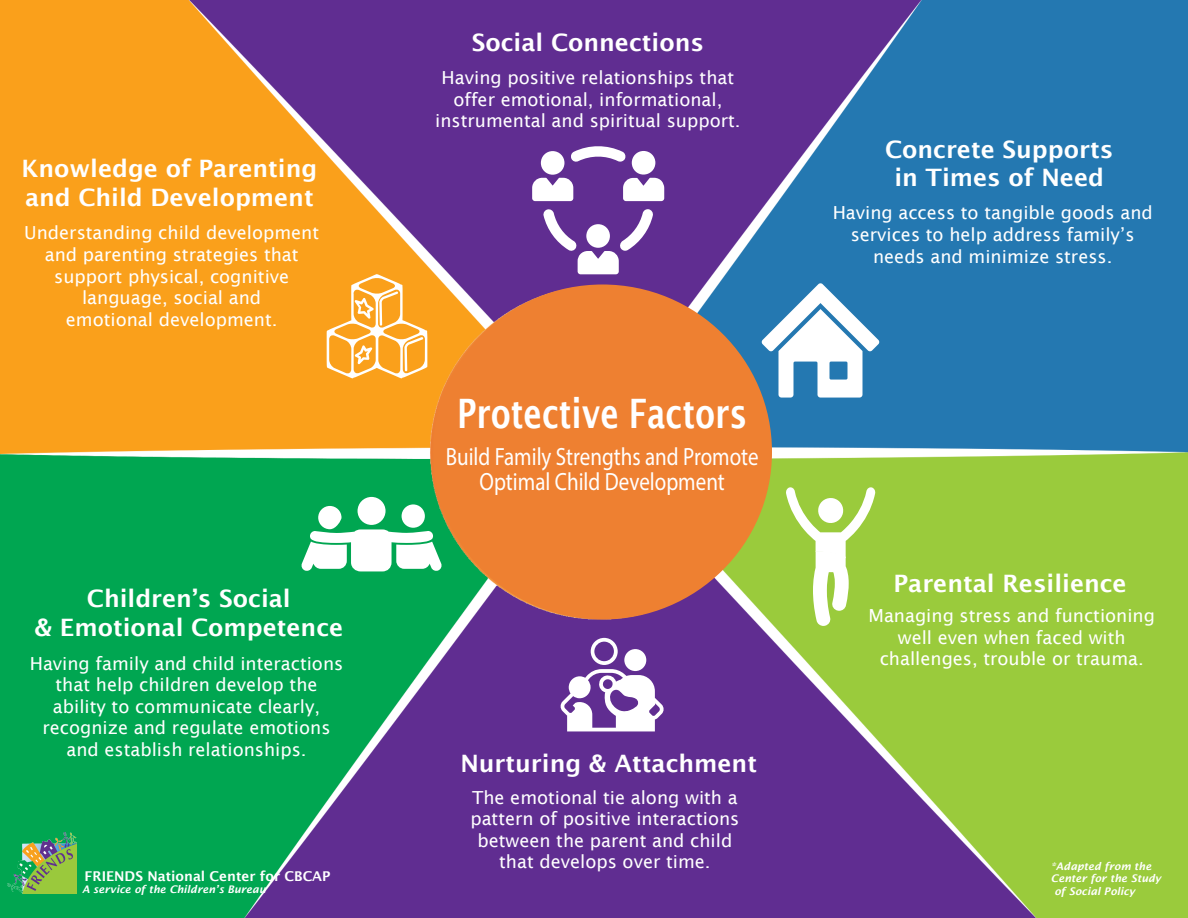
<style>
.page{position:relative;width:1188px;height:918px;background:#fff}
.page>*{position:absolute;margin:0;border:0;box-sizing:border-box;transform-origin:0 0}
.t1{font:600 40.65px "Lucida Sans";color:#fff;scale:.78 1}
.t2{font:25.05px/25.2px "Myriad Pro";color:#fff;text-align:center;scale:.84 1}
.t3{font:600 24px/28.8px "Lucida Sans";color:#fff;text-align:center}
.t4{font:18px/21.6px "Lucida Sans";color:#fff;text-align:center}
.t5{font:600 13.5px "Lucida Sans";color:#fff}
.t6{font:italic 600 10.5px "Lucida Sans";color:#fff}
</style>
<div class="page">
<img style="left:0;top:0;width:1188px;height:918px">
<svg style="left:532px;top:144px;width:132px;height:130px"></svg>
<svg style="left:327px;top:274px;width:100px;height:104px"></svg>
<svg style="left:761px;top:283px;width:119px;height:115px"></svg>
<svg style="left:786px;top:487px;width:90px;height:139px"></svg>
<svg style="left:560px;top:638px;width:104px;height:93px"></svg>
<div style="left:358px;top:497px;width:28px;height:28px;background:#fff;border-radius:50%"></div>
<div style="left:402px;top:504px;width:23px;height:24px;background:#fff;border-radius:50%"></div>
<div style="left:318px;top:506px;width:24px;height:23px;background:#fff;border-radius:50%"></div>
<svg style="left:301px;top:529px;width:141px;height:43px"></svg>
<img style="left:8px;top:832px;width:68px;height:61px">
<div style="left:433px;top:284px;width:339px;height:336px;background:#ee8031;border-radius:50%"></div>
<h3 class="t3" style="left:21px;top:154px;width:297px;text-align:left">Knowledge of Parenting and Child Development</h3>
<p class="t4" style="left:24px;top:222px;width:296px">Understanding child development and parenting strategies that support physical, cognitive language, social and<br>emotional development.</p>
<h3 class="t3" style="left:34px;top:584px;width:310px">Children’s Social<br>&amp; Emotional Competence</h3>
<p class="t4" style="left:30px;top:652px;width:315px">Having family and child interactions that help children develop the ability to communicate clearly, recognize and regulate emotions and establish relationships.</p>
<p class="t5" style="left:85px;top:868px;width:247px">FRIENDS National Center for CBCAP</p>
<p class="t6" style="left:82px;top:884px;width:185px">A service of the Children’s Bureau</p>
<h3 class="t3" style="left:472px;top:28px;width:234px">Social Connections</h3>
<p class="t4" style="left:435px;top:67px;width:307px">Having positive relationships that offer emotional, informational, instrumental and spiritual support.</p>
<h1 class="t1" style="left:457px;top:391px;width:374px">Protective Factors</h1>
<h2 class="t2" style="left:446px;top:443px;width:374px">Build Family Strengths and Promote<br>Optimal Child Development</h2>
<h3 class="t3" style="left:460px;top:749px;width:298px">Nurturing &amp; Attachment</h3>
<p class="t4" style="left:470px;top:786px;width:271px">The emotional tie along with a pattern of positive interactions between the parent and child that develops over time.</p>
<h3 class="t3" style="left:885px;top:135px;width:230px">Concrete Supports in Times of Need</h3>
<p class="t4" style="left:833px;top:202px;width:322px">Having access to tangible goods and services to help address family’s needs and minimize stress.</p>
<h3 class="t3" style="left:894px;top:569px;width:235px">Parental Resilience</h3>
<p class="t4" style="left:869px;top:605px;width:288px">Managing stress and functioning well even when faced with challenges, trouble or trauma.</p>
<p class="t6" style="left:1051px;top:860px;width:102px">*Adapted from the</p>
<p class="t6" style="left:1051px;top:872px;width:112px">Center for the Study</p>
<p class="t6" style="left:1054px;top:885px;width:82px">of Social Policy</p>
</div>
